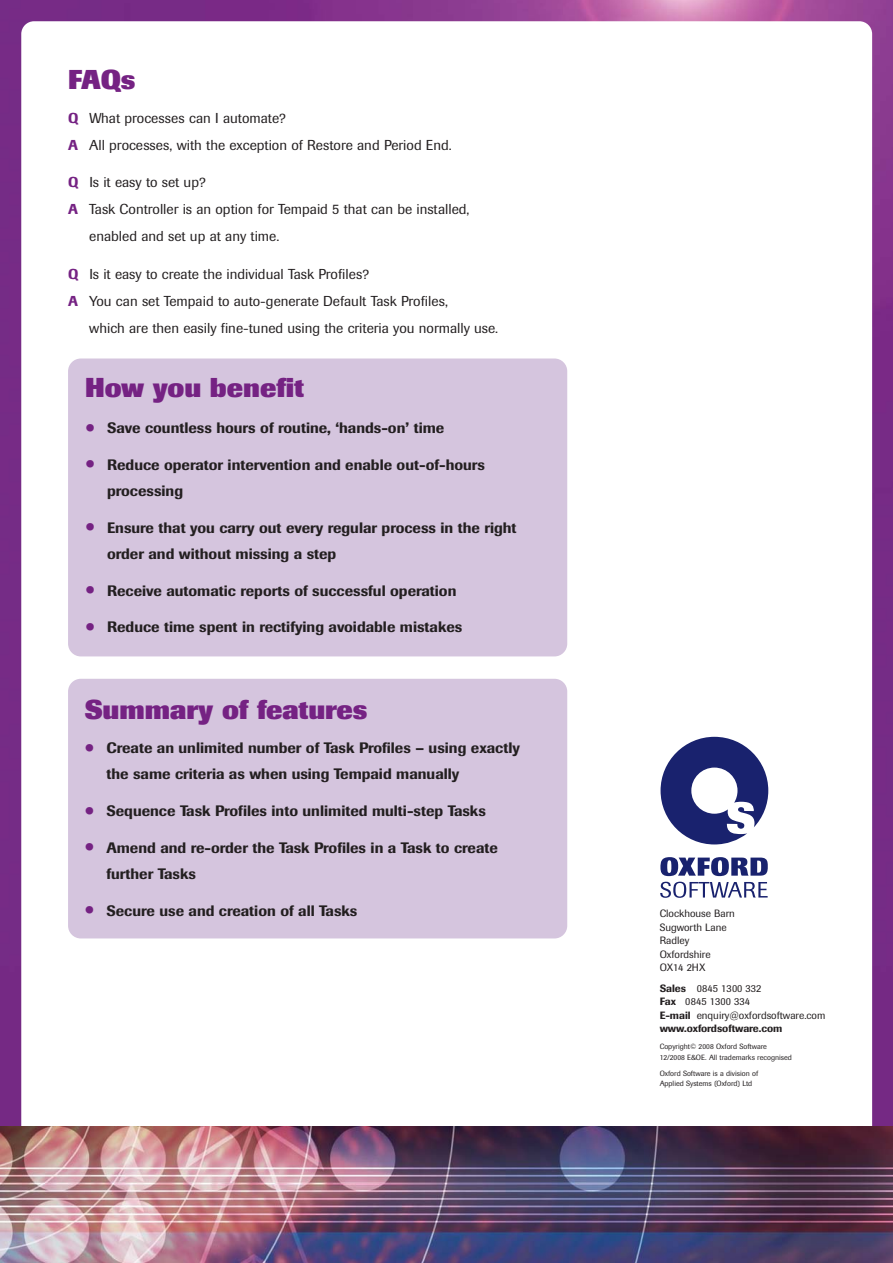
<style>
.page{position:relative;width:893px;height:1263px;background:#fff}
.page>*{position:absolute;margin:0;border:0;box-sizing:border-box;transform-origin:0 0}
.t1{font:800 27px "Imago";color:#752283}
.t2{font:500 15px/26.2px "Imago";color:#231f20}
.t3{font:14.25px/27px "Imago";color:#231f20}
.t4{font:10.5px/13.5px "Imago";color:#231f20}
.t5{font:7.5px/10.5px "Imago";color:#231f20}
.s1{font-weight:500;color:#752283}
.s2{font-size:26.25px;color:#752283}
.s3{font-weight:500}
</style>
<div class="page">
<img style="left:0;top:0;width:892px;height:1127px">
<div style="left:21px;top:21px;width:851px;height:1221px;background:#fff;border-radius:13px"></div>
<div style="left:68px;top:359px;width:499px;height:297px;background:#d5c5de;border-radius:13px"></div>
<div style="left:68px;top:679px;width:499px;height:259px;background:#d5c5de;border-radius:13px"></div>
<svg style="left:660px;top:737px;width:108px;height:107px"></svg>
<svg style="left:660px;top:857px;width:107px;height:19px"></svg>
<svg style="left:660px;top:882px;width:107px;height:16px"></svg>
<img style="left:0;top:1127px;width:892px;height:136px">
<h1 class="t1" style="left:68px;top:70px;width:69px">FAQs</h1>
<p class="t3" style="left:68px;top:106px;width:385px"><span class="s1">Q</span> What processes can I automate?<br><span class="s1">A</span> All processes, with the exception of Restore and Period End.</p>
<p class="t3" style="left:68px;top:170px;width:139px"><span class="s1">Q</span> Is it easy to set up?</p>
<p class="t3" style="left:68px;top:197px;width:403px"><span class="s1">A</span> Task Controller is an option for Tempaid 5 that can be installed,</p>
<p class="t3" style="left:89px;top:224px;width:191px">enabled and set up at any time.</p>
<p class="t3" style="left:68px;top:262px;width:303px"><span class="s1">Q</span> Is it easy to create the individual Task Profiles?</p>
<p class="t3" style="left:68px;top:289px;width:381px"><span class="s1">A</span> You can set Tempaid to auto-generate Default Task Profiles,</p>
<p class="t3" style="left:89px;top:316px;width:410px">which are then easily fine-tuned using the criteria you normally use.</p>
<h1 class="t1" style="left:85px;top:378px;width:220px">How you benefit</h1>
<p class="t2" style="left:86px;top:416px;width:360px"><span class="s2">•</span> Save countless hours of routine, ‘hands-on’ time</p>
<p class="t2" style="left:107px;top:453px;width:379px;text-indent:-21px"><span class="s2">•</span> Reduce operator intervention and enable out-of-hours processing</p>
<p class="t2" style="left:107px;top:516px;width:411px;text-indent:-21px"><span class="s2">•</span> Ensure that you carry out every regular process in the right order and without missing a step</p>
<p class="t2" style="left:86px;top:579px;width:372px"><span class="s2">•</span> Receive automatic reports of successful operation</p>
<p class="t2" style="left:86px;top:615px;width:378px"><span class="s2">•</span> Reduce time spent in rectifying avoidable mistakes</p>
<h1 class="t1" style="left:85px;top:700px;width:284px">Summary of features</h1>
<p class="t2" style="left:106px;top:736px;width:415px;text-indent:-21px"><span class="s2">•</span> Create an unlimited number of Task Profiles – using exactly the same criteria as when using Tempaid manually</p>
<p class="t2" style="left:85px;top:799px;width:402px"><span class="s2">•</span> Sequence Task Profiles into unlimited multi-step Tasks</p>
<p class="t2" style="left:106px;top:836px;width:393px;text-indent:-21px"><span class="s2">•</span> Amend and re-order the Task Profiles in a Task to create further Tasks</p>
<p class="t2" style="left:85px;top:899px;width:274px"><span class="s2">•</span> Secure use and creation of all Tasks</p>
<p class="t4" style="left:659px;top:908px;width:77px">Clockhouse Barn<br>Sugworth Lane<br>Radley<br>Oxfordshire<br>OX14 2HX</p>
<p class="t4" style="left:659px;top:982px;width:167px"><span class="s3">Sales</span> 0845 1300 332<br><span class="s3">Fax</span> 0845 1300 334<br><span class="s3">E-mail</span> enquiry@oxfordsoftware.com <span class="s3">www.oxfordsoftware.com</span></p>
<p class="t5" style="left:659px;top:1042px;width:134px">Copyright© 2008 Oxford Software<br>12/2008 E&amp;OE. All trademarks recognised</p>
<p class="t5" style="left:659px;top:1069px;width:100px">Oxford Software is a division of<br>Applied Systems (Oxford) Ltd</p>
</div>
